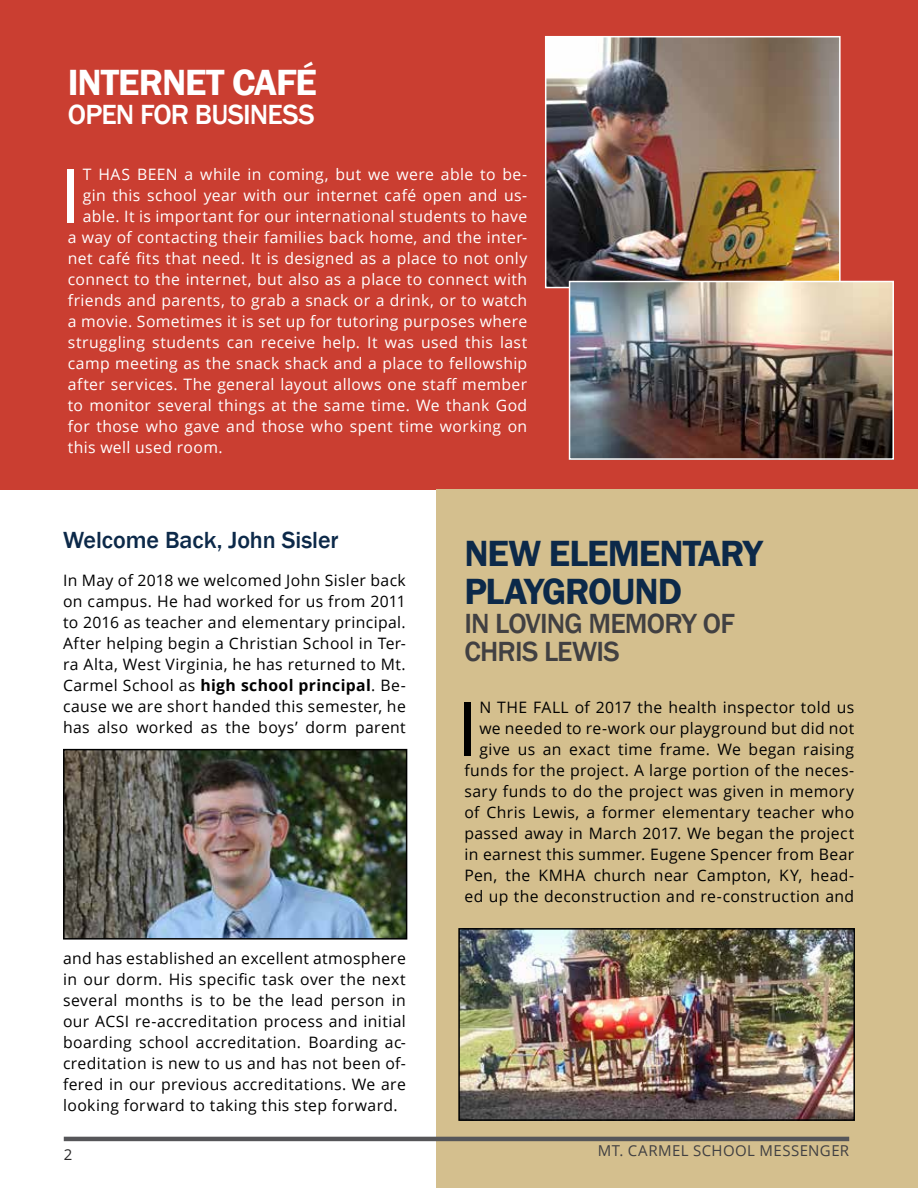
<style>
.page{position:relative;width:918px;height:1188px;background:#fff}
.page>*{position:absolute;margin:0;border:0;box-sizing:border-box;transform-origin:0 0}
.t1{font:74.55px "Open Sans";color:#fff}
.t2{font:74.55px "Open Sans";color:#000}
.t3{font:600 37.5px/37.5px "Franklin Gothic";letter-spacing:-.03em;color:#0c2949}
.t4{font:600 37.5px "Franklin Gothic";letter-spacing:-.03em;color:#fff}
.t5{font:500 28.5px/29px "Franklin Gothic";letter-spacing:-.03em;color:#414042}
.t6{font:500 28.5px "Franklin Gothic";letter-spacing:-.03em;color:#fff}
.t7{font:500 24px "Franklin Gothic";letter-spacing:-.005em;color:#0c2949}
.t8{font:15.75px/21px "Open Sans";letter-spacing:.025em;color:#000;text-align:justify}
.t9{font:15.75px "Open Sans";letter-spacing:.025em;color:#fff}
.t10{font:15px "Open Sans";letter-spacing:.03em;color:#414042}
.t11{font:15px "Open Sans";color:#292829}
.s1{font-weight:700}
</style>
<div class="page">
<div style="left:0;top:0;width:918px;height:490px;background:#ca3e31"></div>
<div style="left:436px;top:490px;width:482px;height:698px;background:#d4bf8e"></div>
<img style="left:66px;top:752px;width:338px;height:185px">
<div style="left:63px;top:749px;width:344px;height:191px;border:2px solid #000"></div>
<img style="left:461px;top:931px;width:391px;height:187px">
<div style="left:458px;top:928px;width:397px;height:193px;border:2px solid #000"></div>
<img style="left:548px;top:39px;width:290px;height:246px">
<div style="left:545px;top:36px;width:296px;height:252px;border:2px solid #fff"></div>
<img style="left:572px;top:284px;width:319px;height:173px">
<div style="left:569px;top:281px;width:325px;height:179px;border:2px solid #fff"></div>
<hr style="left:64px;top:1137px;width:785px;height:4px;background:#565659">
<h2 class="t4" style="left:68px;top:59px;width:251px">INTERNET CAFÉ</h2>
<h3 class="t6" style="left:68px;top:97px;width:249px">OPEN FOR BUSINESS</h3>
<h1 class="t1" style="left:60px;top:144px;width:22px">I</h1>
<p class="t9" style="left:83px;top:164px;width:446px">T HAS BEEN a while in coming, but we were able to be-</p>
<p class="t9" style="left:83px;top:185px;width:446px">gin this school year with our internet café open and us-</p>
<p class="t9" style="left:83px;top:206px;width:446px">able. It is important for our international students to have</p>
<p class="t9" style="left:68px;top:227px;width:461px">a way of contacting their families back home, and the inter-</p>
<p class="t9" style="left:68px;top:248px;width:461px">net café fits that need. It is designed as a place to not only</p>
<p class="t9" style="left:68px;top:269px;width:461px">connect to the internet, but also as a place to connect with</p>
<p class="t9" style="left:68px;top:290px;width:461px">friends and parents, to grab a snack or a drink, or to watch</p>
<p class="t9" style="left:68px;top:311px;width:461px">a movie. Sometimes it is set up for tutoring purposes where</p>
<p class="t9" style="left:68px;top:332px;width:461px">struggling students can receive help. It was used this last</p>
<p class="t9" style="left:68px;top:353px;width:461px">camp meeting as the snack shack and a place to fellowship</p>
<p class="t9" style="left:68px;top:374px;width:461px">after services. The general layout allows one staff member</p>
<p class="t9" style="left:68px;top:395px;width:461px">to monitor several things at the same time. We thank God</p>
<p class="t9" style="left:68px;top:416px;width:461px">for those who gave and those who spent time working on</p>
<p class="t9" style="left:68px;top:437px;width:156px">this well used room.</p>
<h3 class="t7" style="left:63px;top:525px;width:277px">Welcome Back, John Sisler</h3>
<p class="t8" style="left:63px;top:570px;width:344px">In May of 2018 we welcomed John Sisler back on campus. He had worked for us from 2011 to 2016 as teacher and elementary principal.<br>After helping begin a Christian School in Ter&shy;ra Alta, West Virginia, he has returned to Mt.<br>Carmel School as <span class="s1">high school principal</span>. Be&shy;cause we are short handed this semester, he has also worked as the boys’ dorm parent</p>
<p class="t8" style="left:63px;top:948px;width:344px">and has established an excellent atmosphere in our dorm. His specific task over the next several months is to be the lead person in our ACSI re-accreditation process and initial boarding school accreditation. Boarding ac&shy;creditation is new to us and has not been of&shy;fered in our previous accreditations. We are looking forward to taking this step forward.</p>
<h2 class="t3" style="left:464px;top:535px;width:300px">NEW ELEMENTARY<br>PLAYGROUND</h2>
<h3 class="t5" style="left:464px;top:609px;width:272px">IN LOVING MEMORY OF<br>CHRIS LEWIS</h3>
<p class="t8" style="left:464px;top:697px;width:391px;text-align:right">N THE FALL of 2017 the health inspector told us we needed to re-work our playground but did not give us an exact time frame. We began raising funds for the project. A large portion of the neces&shy;sary funds to do the project was given in memory of Chris Lewis, a former elementary teacher who passed away in March 2017. We began the project in earnest this summer. Eugene Spencer from Bear Pen, the KMHA church near Campton, KY, head&shy;ed up the deconstruction and re-construction and</p>
<h1 class="t2" style="left:457px;top:677px;width:22px">I</h1>
<p class="t11" style="left:64px;top:1145px;width:10px">2</p>
<p class="t10" style="left:598px;top:1141px;width:253px">MT. CARMEL SCHOOL MESSENGER</p>
</div>
